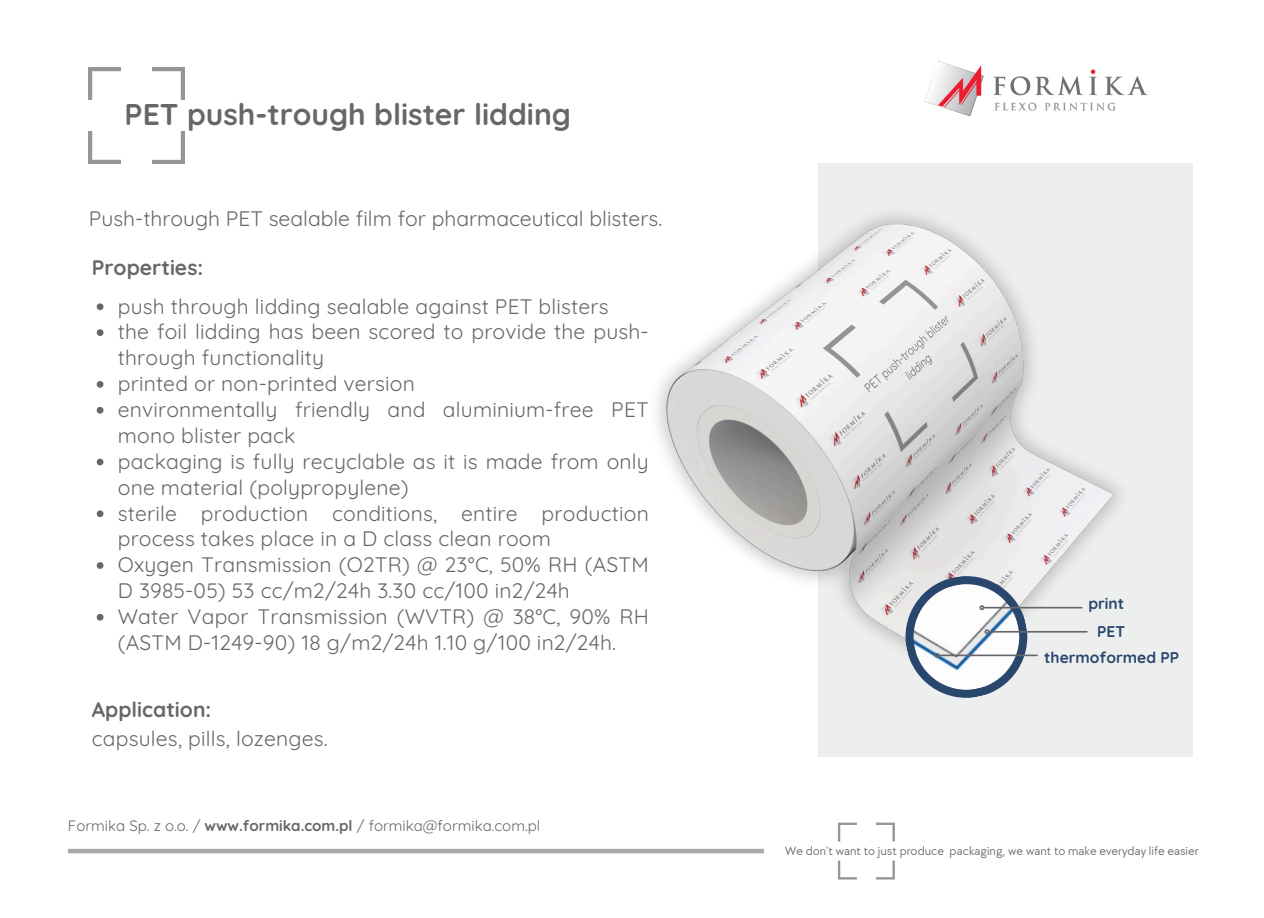
<style>
.page{position:relative;width:1264px;height:918px;background:#fff}
.page>*{position:absolute;margin:0;border:0;box-sizing:border-box;transform-origin:0 0}
.t1{font:700 30px "Quicksand";color:#67676b}
.t2{font:21px/25.8px "Quicksand";letter-spacing:.01em;color:#67676b}
.t3{font:700 21px "Quicksand";color:#67676b}
.t4{font:700 15.6px "Quicksand";color:#29466d}
.t5{font:15px "Quicksand";color:#67676b}
.t6{font:12.45px "TT Chocolates";color:#67676b}
.s1{font-weight:700}
</style>
<div class="page">
<div style="left:818px;top:164px;width:374px;height:593px;background:#edeeee"></div>
<img style="left:89px;top:68px;width:31px;height:31px">
<img style="left:89px;top:132px;width:31px;height:31px">
<img style="left:153px;top:68px;width:31px;height:31px">
<img style="left:153px;top:132px;width:31px;height:31px">
<img style="left:656px;top:214px;width:465px;height:443px">
<hr style="left:937px;top:655px;width:100px;height:1px;background:#67676b">
<hr style="left:987px;top:631px;width:100px;height:2px;background:#67676b">
<svg style="left:905px;top:576px;width:122px;height:122px"></svg>
<hr style="left:982px;top:607px;width:100px;height:1px;background:#67676b">
<svg style="left:97px;top:303px;width:6px;height:7px"></svg>
<svg style="left:97px;top:329px;width:6px;height:7px"></svg>
<svg style="left:97px;top:381px;width:6px;height:7px"></svg>
<svg style="left:97px;top:407px;width:6px;height:7px"></svg>
<svg style="left:97px;top:459px;width:6px;height:6px"></svg>
<svg style="left:97px;top:510px;width:6px;height:7px"></svg>
<svg style="left:97px;top:562px;width:6px;height:7px"></svg>
<svg style="left:97px;top:614px;width:6px;height:7px"></svg>
<img style="left:924px;top:61px;width:224px;height:56px">
<svg style="left:838px;top:823px;width:18px;height:19px"></svg>
<svg style="left:875px;top:823px;width:19px;height:19px"></svg>
<svg style="left:875px;top:861px;width:19px;height:19px"></svg>
<svg style="left:838px;top:861px;width:18px;height:19px"></svg>
<hr style="left:68px;top:849px;width:696px;height:4px;background:#a7a9ac">
<p class="t1" style="left:125px;top:95px;width:448px">PET push-trough blister lidding</p>
<p class="t2" style="left:89px;top:205px;width:574px">Push-through PET sealable film for pharmaceutical blisters.</p>
<p class="t3" style="left:92px;top:254px;width:113px">Properties:</p>
<h4 class="t2" style="left:118px;top:293px;width:492px">push through lidding sealable against PET blisters</h4>
<p class="t2" style="left:118px;top:319px;width:532px">the foil lidding has been scored to provide the push&shy;through functionality</p>
<p class="t2" style="left:118px;top:370px;width:298px">printed or non-printed version</p>
<p class="t2" style="left:118px;top:396px;width:532px">environmentally friendly and aluminium-free PET mono blister pack</p>
<p class="t2" style="left:118px;top:448px;width:532px">packaging is fully recyclable as it is made from only one material (polypropylene)</p>
<p class="t2" style="left:118px;top:500px;width:532px">sterile production conditions, entire production process takes place in a D class clean room</p>
<h3 class="t2" style="left:118px;top:551px;width:532px">Oxygen Transmission (O2TR) @ 23°C, 50% RH (ASTM<br>D 3985-05) 53 cc/m2/24h 3.30 cc/100 in2/24h</h3>
<h2 class="t2" style="left:118px;top:603px;width:532px">Water Vapor Transmission (WVTR) @ 38°C, 90% RH (ASTM D-1249-90) 18 g/m2/24h 1.10 g/100 in2/24h.</h2>
<p class="t2" style="left:92px;top:694px;width:237px;line-height:29.2px"><span class="s1">Application:<br></span>capsules, pills, lozenges.</p>
<h4 class="t5" style="left:68px;top:816px;width:474px">Formika Sp. z o.o. / <span class="s1">www.formika.com.pl</span> / formika@formika.com.pl</h4>
<p class="t4" style="left:1088px;top:594px;width:37px">print</p>
<p class="t4" style="left:1097px;top:621px;width:29px">PET</p>
<p class="t4" style="left:1044px;top:647px;width:136px">thermoformed PP</p>
<h1 class="t4" style="left:1036px;top:656px;width:31px">HSL</h1>
<h5 class="t6" style="left:784px;top:844px;width:415px">We don’t want to just produce packaging, we want to make everyday life easier</h5>
</div>
